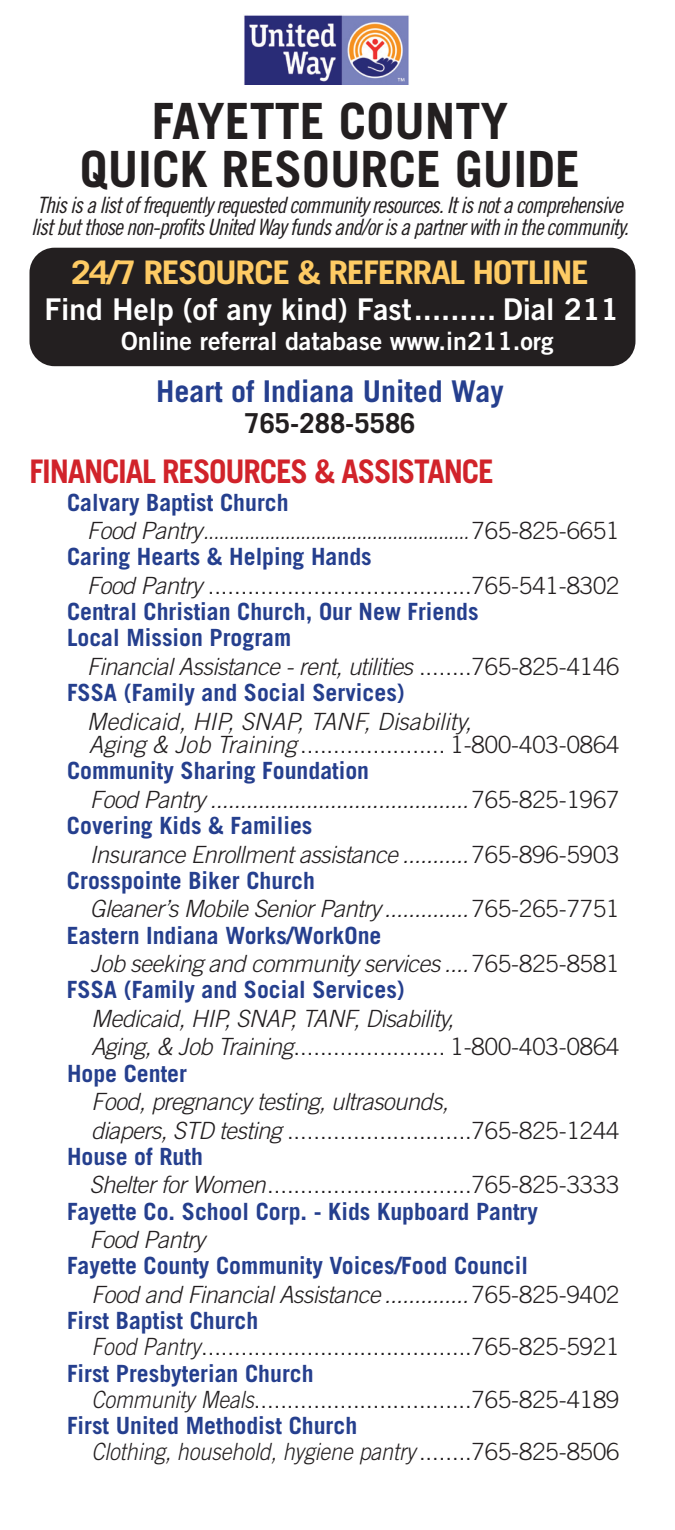
<style>
.page{position:relative;width:675px;height:1530px;background:#fff}
.page>*{position:absolute;margin:0;border:0;box-sizing:border-box;transform-origin:0 0}
.t1{font:700 50px/48px "Trade Gothic";color:#231f20;text-align:center}
.t2{font:700 32.5px "Trade Gothic";letter-spacing:-.04em;color:#d1232a}
.t3{font:700 32.5px "Trade Gothic";letter-spacing:-.04em;color:#fecb64;scale:1.1 1}
.t4{font:30px "Trade Gothic Bold Two";color:#fff}
.t5{font:700 30px "Trade Gothic";color:#253f8e}
.t6{font:700 27.5px "Trade Gothic";color:#231f20}
.t7{font:25px "Trade Gothic Bold Two";color:#fff}
.t8{font:italic 300 23.75px/28.5px "Trade Gothic";letter-spacing:-.025em;color:#231f20}
.t9{font:700 23.75px/26.2px "Trade Gothic";color:#253f8e}
.t10{font:300 23.75px/28.5px "Trade Gothic";color:#231f20}
.t11{font:italic 300 23.75px/23.5px "Trade Gothic";color:#231f20}
.t12{font:italic 300 23.75px "Trade Gothic";color:#231f20;scale:.9 1}
.t13{font:22.5px/22.5px "Trade Gothic Cond Eighteen Obl";letter-spacing:-.04em;color:#231f20}
.s1{font-weight:700;font-style:normal;color:#253f8e}
.s2{font-style:normal}
.s3{font-weight:700;color:#253f8e}
.s4{font-style:italic}
.s5{font-weight:300;font-style:italic;color:#231f20}
.s6{font-weight:300;color:#231f20}
</style>
<div class="page">
<div style="left:29px;top:248px;width:606px;height:118px;background:#231f20;border-radius:25px"></div>
<img style="left:244px;top:15px;width:165px;height:70px">
<h1 class="t1" style="left:80px;top:96px;width:502px">FAYETTE COUNTY<br>QUICK RESOURCE GUIDE</h1>
<p class="t13" style="left:31px;top:193px;width:599px">This is a list of frequently requested community resources. It is not a comprehensive list but those non-profits United Way funds and/or is a partner with in the community.</p>
<h2 class="t3" style="left:71px;top:253px;width:472px">24/7 RESOURCE &amp; REFERRAL HOTLINE</h2>
<p class="t4" style="left:44px;top:291px;width:576px">Find Help (of any kind) Fast......... Dial 211</p>
<p class="t7" style="left:121px;top:326px;width:434px">Online referral database www.in211.org</p>
<p class="t5" style="left:156px;top:372px;width:349px">Heart of Indiana United Way</p>
<p class="t6" style="left:244px;top:406px;width:173px">765-288-5586</p>
<h2 class="t2" style="left:30px;top:452px;width:466px">FINANCIAL RESOURCES &amp; ASSISTANCE</h2>
<p class="t8" style="left:87px;top:488px;width:534px;text-indent:-20px"><span class="s1">Calvary Baptist Church<br></span>Food Pantry....................................................<span class="s2">765-825-6651</span></p>
<p class="t10" style="left:87px;top:542px;width:534px;text-indent:-20px"><span class="s3">Caring Hearts &amp; Helping Hands<br></span><span class="s4">Food Pantry</span> ........................................765-541-8302</p>
<p class="t9" style="left:67px;top:598px;width:413px">Central Christian Church, Our New Friends<br>Local Mission Program</p>
<p class="t8" style="left:67px;top:653px;width:554px;line-height:26.2px;text-indent:20px">Financial Assistance - rent, utilities <span class="s2">........765-825-4146<br></span><span class="s1">FSSA (Family and Social Services)</span></p>
<p class="t11" style="left:87px;top:709px;width:534px">Medicaid, HIP, SNAP, TANF, Disability,<br>Aging &amp; Job Training <span class="s2">...................... 1-800-403-0864</span></p>
<p class="t8" style="left:90px;top:756px;width:531px;text-indent:-23px"><span class="s1">Community Sharing Foundation<br></span>Food Pantry ...........................................<span class="s2">765-825-1967</span></p>
<p class="t8" style="left:90px;top:811px;width:531px;text-indent:-23px"><span class="s1">Covering Kids &amp; Families<br></span>Insurance Enrollment assistance ...........<span class="s2">765-896-5903</span></p>
<p class="t8" style="left:90px;top:866px;width:531px;text-indent:-23px"><span class="s1">Crosspointe Biker Church<br></span>Gleaner’s Mobile Senior Pantry ..............<span class="s2">765-265-7751</span></p>
<p class="t8" style="left:90px;top:921px;width:531px;text-indent:-23px"><span class="s1">Eastern Indiana Works/WorkOne<br></span>Job seeking and community services ....<span class="s2">765-825-8581</span></p>
<p class="t9" style="left:67px;top:976px;width:339px">FSSA (Family and Social Services)</p>
<p class="t8" style="left:91px;top:1004px;width:530px">Medicaid, HIP, SNAP, TANF, Disability,<br>Aging, &amp; Job Training<span class="s2">....................... 1-800-403-0864</span></p>
<p class="t9" style="left:67px;top:1060px;width:122px">Hope Center</p>
<p class="t8" style="left:91px;top:1087px;width:530px">Food, pregnancy testing, ultrasounds,<br>diapers, STD testing <span class="s2">............................765-825-1244</span></p>
<p class="t10" style="left:89px;top:1142px;width:532px;text-indent:-22px"><span class="s3">House of Ruth<br></span><span class="s4">Shelter for Women</span>...............................765-825-3333</p>
<p class="t9" style="left:67px;top:1198px;width:473px">Fayette Co. School Corp. - Kids Kupboard Pantry</p>
<p class="t8" style="left:89px;top:1225px;width:117px">Food Pantry</p>
<p class="t9" style="left:91px;top:1251px;width:530px;line-height:28.5px;text-indent:-24px">Fayette County Community Voices/Food Council<br><span class="s5">Food and Financial Assistance ..............</span><span class="s6">765-825-9402</span></p>
<p class="t9" style="left:67px;top:1307px;width:193px">First Baptist Church</p>
<p class="t10" style="left:91px;top:1332px;width:530px"><span class="s4">Food Pantry</span>.........................................765-825-5921</p>
<p class="t9" style="left:67px;top:1360px;width:248px">First Presbyterian Church</p>
<p class="t10" style="left:91px;top:1385px;width:530px"><span class="s4">Community Meals</span>.................................765-825-4189</p>
<p class="t9" style="left:67px;top:1412px;width:292px">First United Methodist Church</p>
<p class="t12" style="left:91px;top:1438px;width:588px">Clothing, household, hygiene pantry <span class="s2">........765-825-8506</span></p>
</div>
